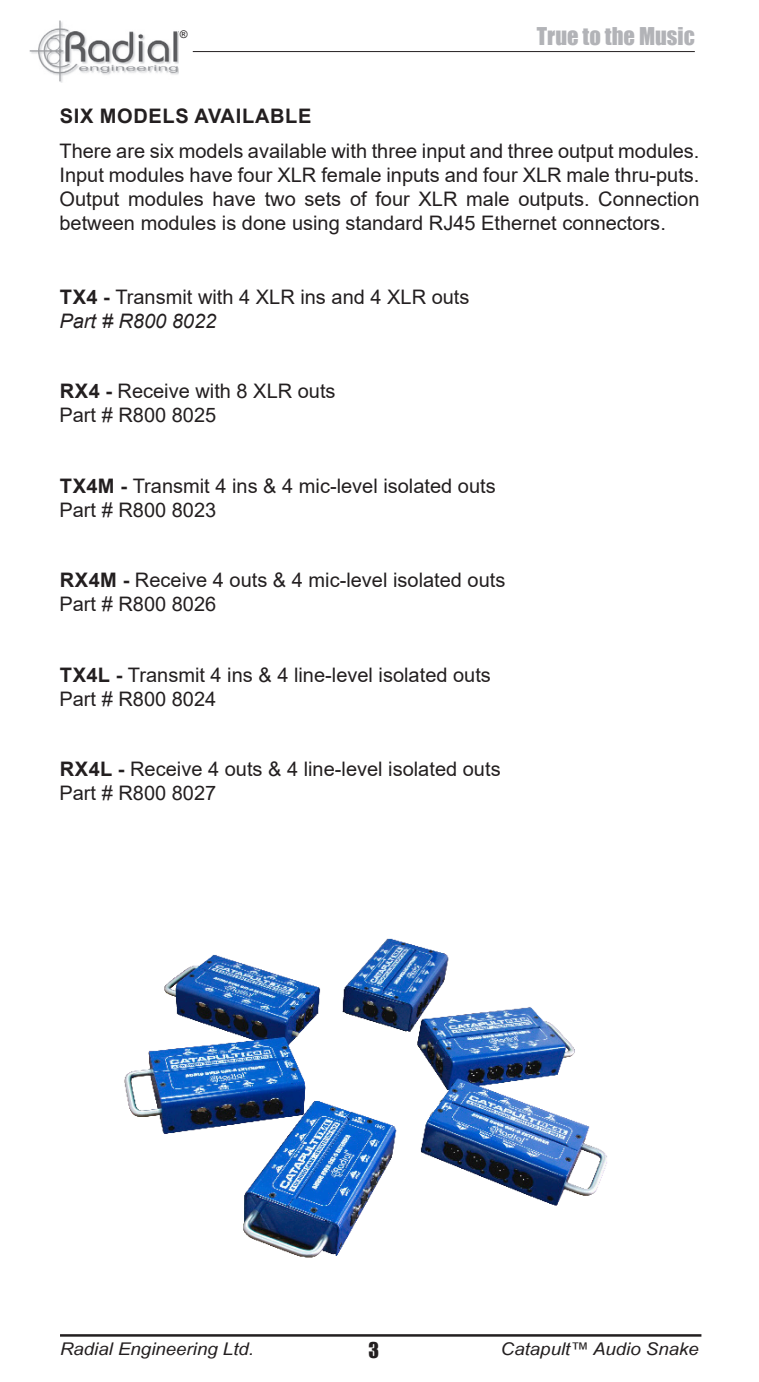
<style>
.page{position:relative;width:759px;height:1382px;background:#fff}
.page>*{position:absolute;margin:0;border:0;box-sizing:border-box;transform-origin:0 0}
.t1{font:22.5px "Impact";color:#b2b3b7}
.Header_1{font:20px "Arial";color:#231f20}
.Body_Text{font:20px/24px "Arial";color:#231f20;text-align:justify}
.Header_1-2{font:700 20px "Arial";letter-spacing:.035em;color:#231f20}
.Header_1-3{font:italic 20px "Arial";color:#231f20}
.t2{font:20px "Impact";color:#231f20}
.t3{font:italic 17.5px "Arial Narrow";color:#231f20;scale:1.3 1}
.t4{font:italic 10.5px "Arial";color:#231f20}
.s1{font-weight:700}
</style>
<div class="page">
<hr style="left:60px;top:1334px;width:641px;height:3px;background:#231f20">
<img style="left:29px;top:21px;width:149px;height:61px">
<hr style="left:193px;top:51px;width:501px;height:1px;background:#231f20">
<img style="left:124px;top:938px;width:483px;height:320px">
<p class="t4" style="left:179px;top:27px;width:9px">®</p>
<p class="t1" style="left:536px;top:19px;width:159px">True to the Music</p>
<p class="Header_1-2" style="left:60px;top:101px;width:253px">SIX MODELS AVAILABLE</p>
<p class="Body_Text" style="left:59px;top:139px;width:641px">There are six models available with three input and three output modules.<br>Input modules have four XLR female inputs and four XLR male thru-puts.<br>Output modules have two sets of four XLR male outputs. Connection between modules is done using standard RJ45 Ethernet connectors.</p>
<p class="Header_1" style="left:60px;top:283px;width:411px"><span class="s1">TX4 -</span> Transmit with 4 XLR ins and 4 XLR outs</p>
<p class="Header_1-3" style="left:59px;top:308px;width:158px">Part # R800 8022</p>
<p class="Header_1" style="left:60px;top:378px;width:277px"><span class="s1">RX4 -</span> Receive with 8 XLR outs</p>
<p class="Header_1" style="left:59px;top:402px;width:158px">Part # R800 8025</p>
<p class="Header_1" style="left:60px;top:472px;width:437px"><span class="s1">TX4M -</span> Transmit 4 ins &amp; 4 mic-level isolated outs</p>
<p class="Header_1" style="left:59px;top:496px;width:158px">Part # R800 8023</p>
<p class="Header_1" style="left:60px;top:567px;width:447px"><span class="s1">RX4M -</span> Receive 4 outs &amp; 4 mic-level isolated outs</p>
<p class="Header_1" style="left:59px;top:591px;width:158px">Part # R800 8026</p>
<p class="Header_1" style="left:60px;top:661px;width:432px"><span class="s1">TX4L -</span> Transmit 4 ins &amp; 4 line-level isolated outs</p>
<p class="Header_1" style="left:59px;top:685px;width:158px">Part # R800 8024</p>
<p class="Header_1" style="left:60px;top:756px;width:442px"><span class="s1">RX4L -</span> Receive 4 outs &amp; 4 line-level isolated outs</p>
<p class="Header_1" style="left:59px;top:780px;width:158px">Part # R800 8027</p>
<p class="t2" style="left:368px;top:1335px;width:12px">3</p>
<p class="t3" style="left:60px;top:1336px;width:151px">Radial Engineering Ltd.</p>
<p class="t3" style="left:500px;top:1337px;width:154px">Catapult™ Audio Snake</p>
</div>
